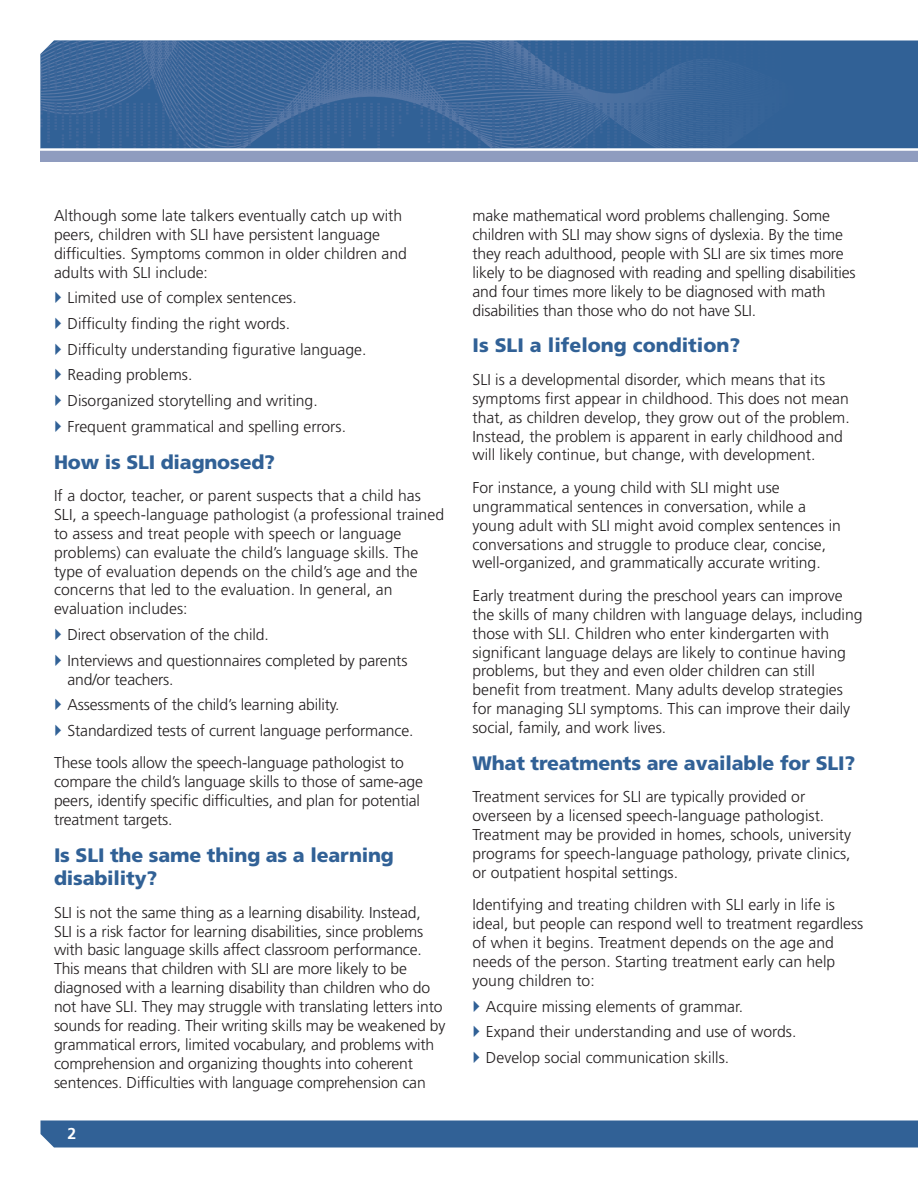
<style>
.page{position:relative;width:918px;height:1188px;background:#fff}
.page>*{position:absolute;margin:0;border:0;box-sizing:border-box;transform-origin:0 0}
.t1{font:900 19.5px/23.4px "Frutiger LT Std";letter-spacing:-.01em;color:#316196}
.t2{font:300 15.75px/18.9px "Frutiger LT Std";color:#231f20}
.t3{font:700 15.75px "Frutiger LT Std";color:#fff}
</style>
<div class="page">
<svg style="left:40px;top:1120px;width:878px;height:28px;background:#39679a"></svg>
<div style="left:40px;top:148px;width:878px;height:14px;background:#8f9cbf"></div>
<div style="left:796px;top:40px;width:122px;height:108px;background:#316196"></div>
<img style="left:40px;top:40px;width:756px;height:108px">
<hr style="left:35px;top:148px;width:883px;height:3px;background:#fff">
<p class="t2" style="left:54px;top:206px;width:354px">Although some late talkers eventually catch up with peers, children with SLI have persistent language difficulties. Symptoms common in older children and adults with SLI include:</p>
<p class="t2" style="left:68px;top:285px;width:301px;line-height:25.7px">Limited use of complex sentences.<br>Difficulty finding the right words.<br>Difficulty understanding figurative language.<br>Reading problems.<br>Disorganized storytelling and writing.<br>Frequent grammatical and spelling errors.</p>
<p class="t1" style="left:54px;top:450px;width:223px">How is SLI diagnosed?</p>
<p class="t2" style="left:54px;top:486px;width:392px">If a doctor, teacher, or parent suspects that a child has SLI, a speech-language pathologist (a professional trained to assess and treat people with speech or language problems) can evaluate the child’s language skills. The type of evaluation depends on the child’s age and the concerns that led to the evaluation. In general, an evaluation includes:</p>
<p class="t2" style="left:67px;top:622px;width:342px;line-height:25.7px">Direct observation of the child.<br>Interviews and questionnaires completed by parents</p>
<p class="t2" style="left:67px;top:667px;width:347px;line-height:25.7px">and/or teachers.<br>Assessments of the child’s learning ability.<br>Standardized tests of current language performance.</p>
<p class="t2" style="left:54px;top:754px;width:371px">These tools allow the speech-language pathologist to compare the child’s language skills to those of same-age peers, identify specific difficulties, and plan for potential treatment targets.</p>
<p class="t1" style="left:54px;top:843px;width:342px">Is SLI the same thing as a learning disability?</p>
<p class="t2" style="left:54px;top:903px;width:393px">SLI is not the same thing as a learning disability. Instead,<br>SLI is a risk factor for learning disabilities, since problems with basic language skills affect classroom performance.<br>This means that children with SLI are more likely to be diagnosed with a learning disability than children who do not have SLI. They may struggle with translating letters into sounds for reading. Their writing skills may be weakened by grammatical errors, limited vocabulary, and problems with comprehension and organizing thoughts into coherent sentences. Difficulties with language comprehension can</p>
<p class="t3" style="left:68px;top:1124px;width:10px">2</p>
<p class="t2" style="left:472px;top:206px;width:385px">make mathematical word problems challenging. Some children with SLI may show signs of dyslexia. By the time they reach adulthood, people with SLI are six times more likely to be diagnosed with reading and spelling disabilities and four times more likely to be diagnosed with math disabilities than those who do not have SLI.</p>
<p class="t1" style="left:472px;top:334px;width:269px">Is SLI a lifelong condition?</p>
<p class="t2" style="left:472px;top:370px;width:379px">SLI is a developmental disorder, which means that its symptoms first appear in childhood. This does not mean that, as children develop, they grow out of the problem.<br>Instead, the problem is apparent in early childhood and will likely continue, but change, with development.</p>
<p class="t2" style="left:472px;top:478px;width:370px">For instance, a young child with SLI might use ungrammatical sentences in conversation, while a young adult with SLI might avoid complex sentences in conversations and struggle to produce clear, concise, well-organized, and grammatically accurate writing.</p>
<p class="t2" style="left:472px;top:586px;width:392px">Early treatment during the preschool years can improve the skills of many children with language delays, including those with SLI. Children who enter kindergarten with significant language delays are likely to continue having problems, but they and even older children can still benefit from treatment. Many adults develop strategies for managing SLI symptoms. This can improve their daily social, family, and work lives.</p>
<p class="t1" style="left:472px;top:751px;width:384px">What treatments are available for SLI?</p>
<p class="t2" style="left:472px;top:788px;width:380px">Treatment services for SLI are typically provided or overseen by a licensed speech-language pathologist.<br>Treatment may be provided in homes, schools, university programs for speech-language pathology, private clinics, or outpatient hospital settings.</p>
<p class="t2" style="left:472px;top:896px;width:392px">Identifying and treating children with SLI early in life is ideal, but people can respond well to treatment regardless of when it begins. Treatment depends on the age and needs of the person. Starting treatment early can help young children to:</p>
<p class="t2" style="left:486px;top:994px;width:312px;line-height:25.7px">Acquire missing elements of grammar.<br>Expand their understanding and use of words.<br>Develop social communication skills.</p>
</div>
